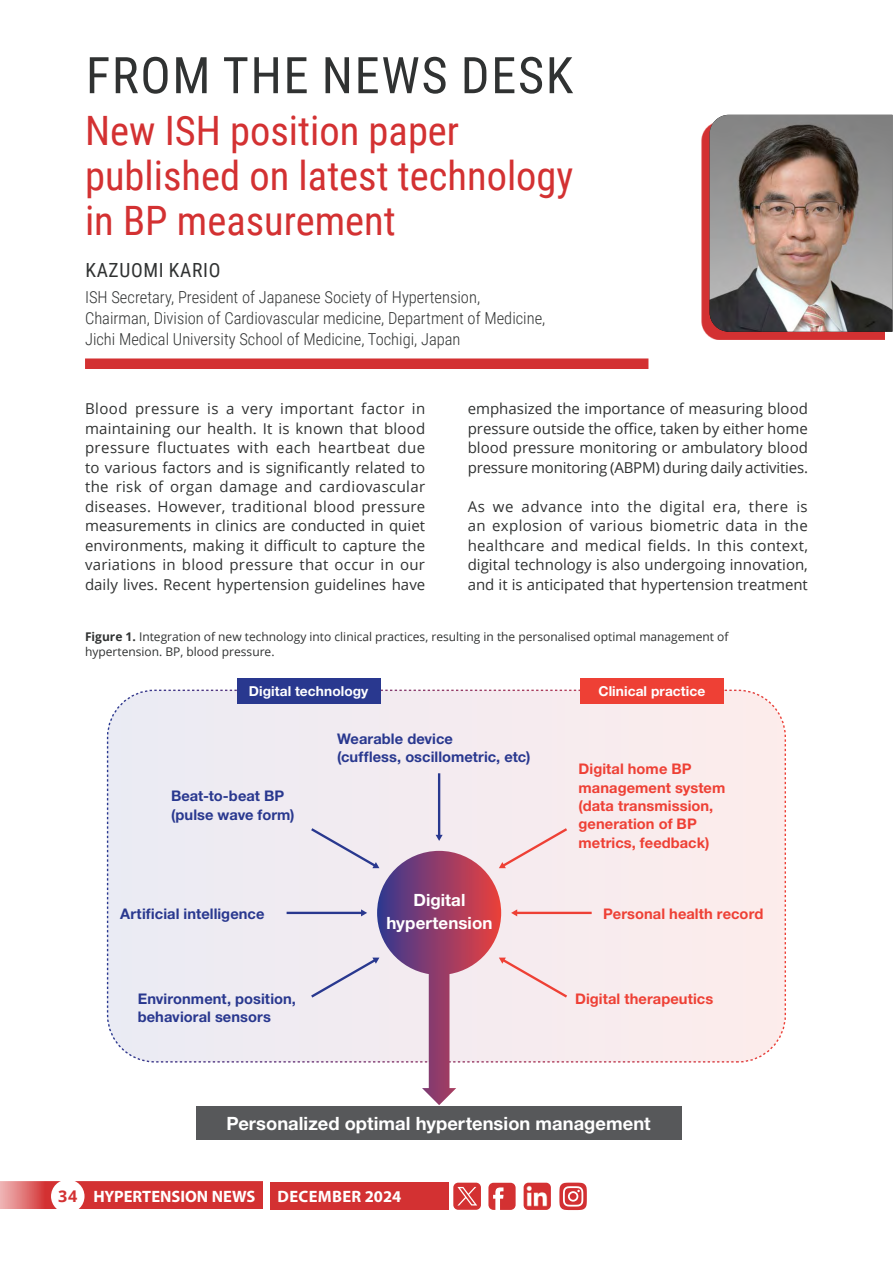
<style>
.page{position:relative;width:893px;height:1263px;background:#fff}
.page>*{position:absolute;margin:0;border:0;box-sizing:border-box;transform-origin:0 0}
.Main_heading_1{font:50.55px "Roboto Condensed";letter-spacing:.03em;color:#303232}
.Sub_Heading_1{font:40.5px/45px "Roboto Condensed";color:#d33132}
.Author_-_Name{font:19.5px "Roboto Condensed";letter-spacing:.035em;color:#303232}
.t1{font:700 18.3px "Helvetica Neue LT Pro";letter-spacing:.005em;color:#fff}
.t2{font:700 16.95px/22.5px "Helvetica Neue LT Pro";letter-spacing:.005em;color:#fff;text-align:center}
.Author_-_Position_title_-_RED{font:300 16.5px/21px "Roboto Condensed";color:#303232}
.t3{font:700 16.5px "Myriad Pro";color:#fff}
.t4{font:700 16.5px "Myriad Pro";letter-spacing:.02em;color:#fff}
.Body_text_justified_2_columns{font:15px/19.5px "Open Sans";color:#303232;text-align:justify}
.t5{font:700 14.7px/18.3px "Helvetica Neue LT Pro";letter-spacing:.005em;color:#29388f}
.t6{font:700 14.7px/18.3px "Helvetica Neue LT Pro";letter-spacing:.005em;color:#ee4035}
.t7{font:700 13.8px "Helvetica Neue LT Pro";letter-spacing:.005em;color:#fff}
.Captions{font:12px/15px "Open Sans";color:#303232}
.s1{font-weight:700}
.s2{font-family:"Open Sans";font-size:16.2px;color:#d33132}
</style>
<div class="page">
<svg style="left:488px;top:1183px;width:28px;height:27px"></svg>
<div style="left:270px;top:1183px;width:179px;height:27px;background:#d33132"></div>
<svg style="left:0;top:1182px;width:263px;height:27px;background:#d53e3f"></svg>
<div style="left:51px;top:1179px;width:34px;height:34px;background:#fff;border-radius:50%"></div>
<img style="left:524px;top:1183px;width:27px;height:27px">
<div style="left:453px;top:1183px;width:28px;height:27px;background:#d33132;border-radius:5px"></div>
<svg style="left:457px;top:1187px;width:20px;height:18px"></svg>
<svg style="left:559px;top:1182px;width:28px;height:28px"></svg>
<div style="left:702px;top:122px;width:183px;height:217px;background:#d33132"></div>
<img style="left:710px;top:115px;width:182px;height:217px">
<div style="left:85px;top:358px;width:563px;height:11px;background:#d33132"></div>
<svg style="left:107px;top:690px;width:678px;height:372px;background:#f3eaef"></svg>
<div style="left:196px;top:1106px;width:485px;height:34px;background:#57585a"></div>
<div style="left:237px;top:678px;width:143px;height:25px;background:#29388f"></div>
<div style="left:580px;top:678px;width:144px;height:25px;background:#ee4035"></div>
<hr style="left:287px;top:912px;width:75px;height:2px;background:#29388f">
<hr style="left:516px;top:912px;width:76px;height:2px;background:#ee4035">
<hr style="left:438px;top:773px;width:2px;height:63px;background:#29388f">
<svg style="left:308px;top:826px;width:262px;height:279px;background:#dfc7d4"></svg>
<p class="Main_heading_1" style="left:86px;top:40px;width:489px">FROM THE NEWS DESK</p>
<p class="Sub_Heading_1" style="left:85px;top:107px;width:490px">New ISH position paper published on latest technology in BP measurement</p>
<p class="Author_-_Name" style="left:85px;top:257px;width:137px">KAZUOMI KARIO</p>
<p class="Author_-_Position_title_-_RED" style="left:85px;top:286px;width:462px">ISH Secretary, President of Japanese Society of Hypertension,<br>Chairman, Division of Cardiovascular medicine, Department of Medicine,<br>Jichi Medical University School of Medicine, Tochigi, Japan</p>
<p class="Body_text_justified_2_columns" style="left:85px;top:399px;width:342px">Blood pressure is a very important factor in maintaining our health. It is known that blood pressure fluctuates with each heartbeat due to various factors and is significantly related to the risk of organ damage and cardiovascular diseases. However, traditional blood pressure measurements in clinics are conducted in quiet environments, making it difficult to capture the variations in blood pressure that occur in our daily lives. Recent hypertension guidelines have</p>
<p class="Body_text_justified_2_columns" style="left:468px;top:399px;width:342px">emphasized the importance of measuring blood pressure outside the office, taken by either home blood pressure monitoring or ambulatory blood pressure monitoring (ABPM) during daily activities.</p>
<p class="Body_text_justified_2_columns" style="left:468px;top:496px;width:342px">As we advance into the digital era, there is an explosion of various biometric data in the healthcare and medical fields. In this context, digital technology is also undergoing innovation, and it is anticipated that hypertension treatment</p>
<p class="Captions" style="left:85px;top:628px;width:645px"><span class="s1">Figure 1.</span> Integration of new technology into clinical practices, resulting in the personalised optimal management of hypertension. BP, blood pressure.</p>
<p class="t7" style="left:249px;top:682px;width:121px">Digital technology</p>
<p class="t7" style="left:598px;top:682px;width:108px">Clinical practice</p>
<p class="t5" style="left:171px;top:786px;width:125px">Beat-to-beat BP (pulse wave form)</p>
<p class="t5" style="left:120px;top:904px;width:146px">Artificial intelligence</p>
<p class="t5" style="left:138px;top:989px;width:160px">Environment, position, behavioral sensors</p>
<p class="t5" style="left:337px;top:729px;width:195px">Wearable device<br>(cuffless, oscillometric, etc)</p>
<p class="t2" style="left:386px;top:888px;width:108px">Digital hypertension</p>
<p class="t6" style="left:579px;top:759px;width:148px">Digital home BP management system (data transmission, generation of BP metrics, feedback)</p>
<p class="t6" style="left:603px;top:904px;width:162px">Personal health record</p>
<p class="t6" style="left:575px;top:989px;width:140px">Digital therapeutics</p>
<p class="t1" style="left:226px;top:1112px;width:426px">Personalized optimal hypertension management</p>
<p class="t3" style="left:58px;top:1186px;width:199px"><span class="s2">34</span> HYPERTENSION NEWS</p>
<p class="t4" style="left:278px;top:1186px;width:125px">DECEMBER 2024</p>
</div>
